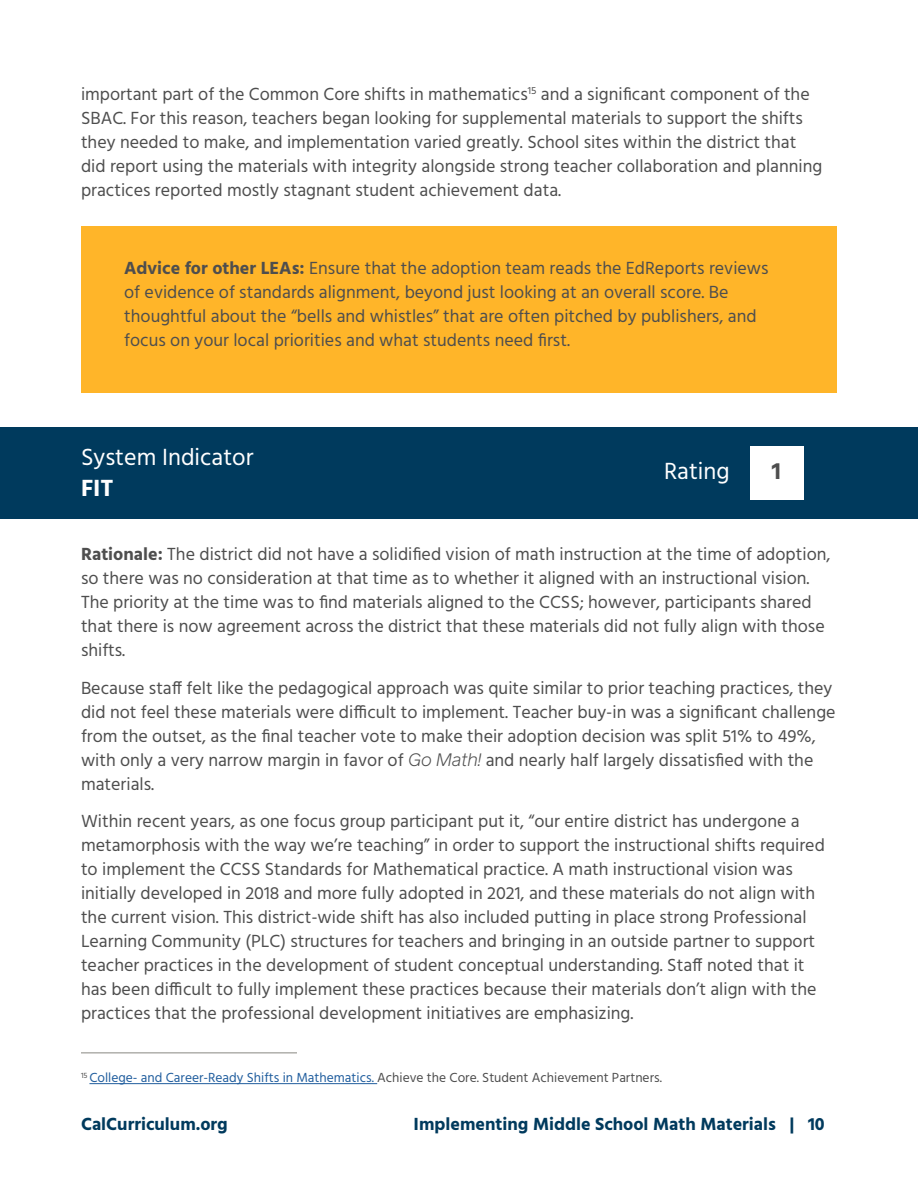
<style>
.page{position:relative;width:918px;height:1188px;background:#fff}
.page>*{position:absolute;margin:0;border:0;box-sizing:border-box;transform-origin:0 0}
.t1{font:24px "Hind";color:#fff}
.t2{font:700 24px "Hind";color:#fff}
.t3{font:700 24px "Hind";color:#4e4e4e}
.t4{font:18px/24px "Hind";color:#4e4e4e}
.t5{font:700 18px "Hind";color:#003a5d}
.t6{font:13.5px "Hind";color:#215e9e}
.s1{font-weight:700}
.s2{font-family:"Reader Pro";font-weight:300;font-style:italic}
.s3{color:#4e4e4e}
</style>
<div class="page">
<hr style="left:81px;top:1052px;width:216px;height:2px;background:#b0afab">
<hr style="left:89px;top:1083px;width:288px;height:1px;background:#215e9e">
<div style="left:0;top:428px;width:918px;height:91px;background:#003a5d"></div>
<div style="left:750px;top:446px;width:54px;height:54px;background:#fff"></div>
<div style="left:81px;top:226px;width:756px;height:166px;background:#ffb529"></div>
<p class="t4" style="left:81px;top:83px;width:743px">important part of the Common Core shifts in mathematics<sup>15</sup> and a significant component of the SBAC. For this reason, teachers began looking for supplemental materials to support the shifts they needed to make, and implementation varied greatly. School sites within the district that did report using the materials with integrity alongside strong teacher collaboration and planning practices reported mostly stagnant student achievement data.</p>
<p class="t4" style="left:124px;top:257px;width:646px"><span class="s1">Advice for other LEAs:</span> Ensure that the adoption team reads the EdReports reviews of evidence of standards alignment, beyond just looking at an overall score. Be thoughtful about the “bells and whistles” that are often pitched by publishers, and focus on your local priorities and what students need first.</p>
<h1 class="t1" style="left:81px;top:441px;width:174px">System Indicator</h1>
<h1 class="t2" style="left:81px;top:474px;width:34px">FIT</h1>
<h1 class="t1" style="left:664px;top:455px;width:67px">Rating</h1>
<h1 class="t3" style="left:772px;top:457px;width:11px">1</h1>
<p class="t4" style="left:81px;top:543px;width:751px"><span class="s1">Rationale:</span> The district did not have a solidified vision of math instruction at the time of adoption, so there was no consideration at that time as to whether it aligned with an instructional vision.<br>The priority at the time was to find materials aligned to the CCSS; however, participants shared that there is now agreement across the district that these materials did not fully align with those shifts.</p>
<p class="t4" style="left:81px;top:677px;width:756px">Because staff felt like the pedagogical approach was quite similar to prior teaching practices, they did not feel these materials were difficult to implement. Teacher buy-in was a significant challenge from the outset, as the final teacher vote to make their adoption decision was split 51% to 49%, with only a very narrow margin in favor of <span class="s2">Go Math!</span> and nearly half largely dissatisfied with the materials.</p>
<p class="t4" style="left:81px;top:810px;width:745px">Within recent years, as one focus group participant put it, “our entire district has undergone a metamorphosis with the way we’re teaching” in order to support the instructional shifts required to implement the CCSS Standards for Mathematical practice. A math instructional vision was initially developed in 2018 and more fully adopted in 2021, and these materials do not align with the current vision. This district-wide shift has also included putting in place strong Professional Learning Community (PLC) structures for teachers and bringing in an outside partner to support teacher practices in the development of student conceptual understanding. Staff noted that it has been difficult to fully implement these practices because their materials don’t align with the practices that the professional development initiatives are emphasizing.</p>
<p class="t6" style="left:81px;top:1069px;width:582px"><sup>15</sup> College- and Career-Ready Shifts in Mathematics. <span class="s3">Achieve the Core. Student Achievement Partners.</span></p>
<p class="t5" style="left:81px;top:1113px;width:148px">CalCurriculum.org</p>
<p class="t5" style="left:414px;top:1113px;width:413px">Implementing Middle School Math Materials | 10</p>
</div>
